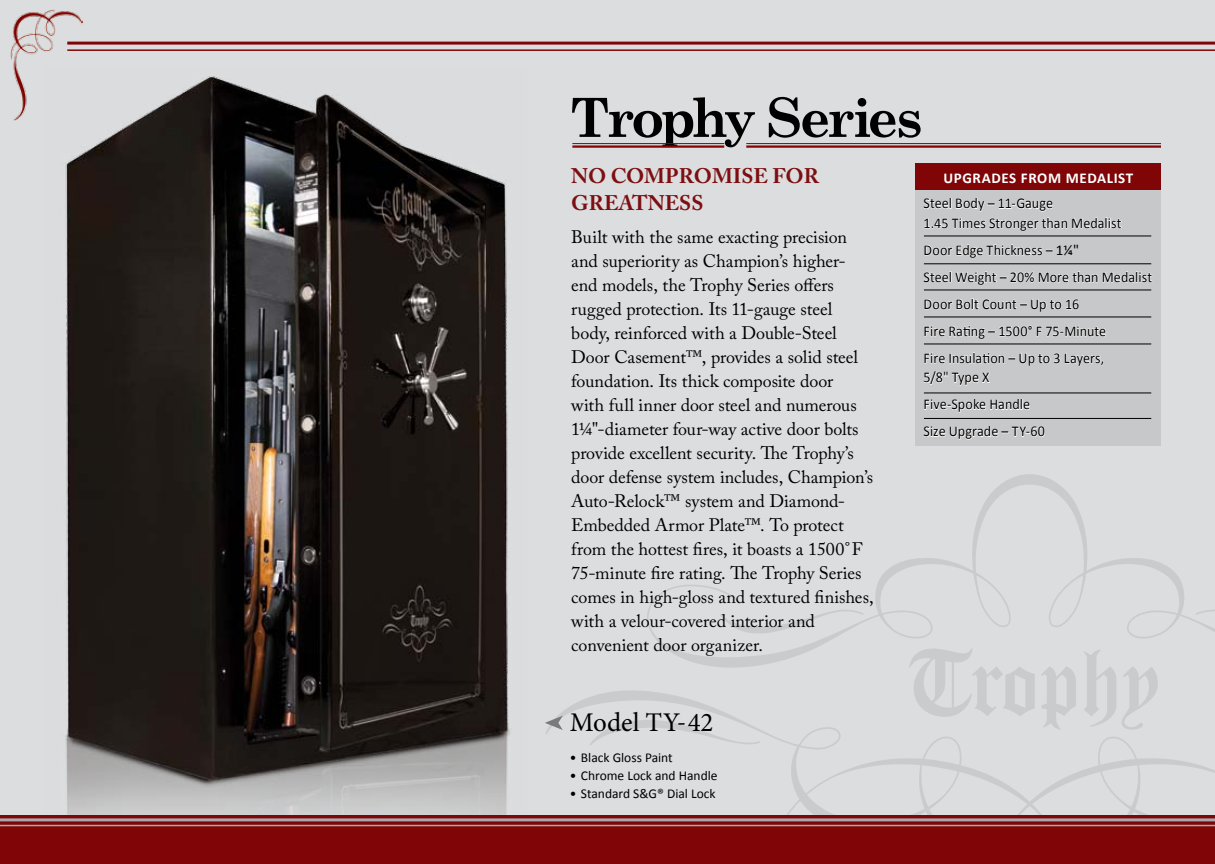
<style>
.page{position:relative;width:1215px;height:864px;background:#dcddde}
.page>*{position:absolute;margin:0;border:0;box-sizing:border-box;transform-origin:0 0}
.t1{font:700 54px "Century Schoolbook";letter-spacing:-.06em;color:#000}
.t2{font:27px "Minion Pro";color:#000}
.t3{font:700 21px/27px "Adobe Caslon Pro";color:#7d0e11}
.t4{font:18px/24px "Adobe Caslon Pro";letter-spacing:-.005em;color:#000}
.t5{font:15px/27px "Calibri";color:#000;scale:.94 1}
.t6{font:700 15px "Calibri";letter-spacing:.04em;color:#fff}
.t7{font:13.5px "Calibri";color:#000}
</style>
<div class="page">
<img style="left:10px;top:9px;width:73px;height:112px">
<svg style="left:546px;top:690px;width:669px;height:125px"></svg>
<svg style="left:647px;top:474px;width:568px;height:194px"></svg>
<svg style="left:590px;top:719px;width:170px;height:26px"></svg>
<svg style="left:909px;top:648px;width:126px;height:69px"></svg>
<svg style="left:1041px;top:666px;width:35px;height:64px"></svg>
<svg style="left:1083px;top:650px;width:33px;height:77px"></svg>
<svg style="left:1122px;top:666px;width:36px;height:64px"></svg>
<img style="left:45px;top:68px;width:465px;height:747px">
<svg style="left:545px;top:716px;width:18px;height:14px"></svg>
<hr style="left:746px;top:143px;width:415px;height:1px;background:#800507">
<hr style="left:746px;top:145px;width:415px;height:3px;background:#800507">
<hr style="left:572px;top:143px;width:152px;height:1px;background:#800507">
<hr style="left:572px;top:145px;width:152px;height:3px;background:#800507">
<div style="left:915px;top:171px;width:246px;height:275px;background:#c7c8ca"></div>
<div style="left:915px;top:164px;width:246px;height:26px;background:#800507"></div>
<svg style="left:924px;top:198px;width:129px;height:14px"></svg>
<svg style="left:925px;top:218px;width:196px;height:13px"></svg>
<svg style="left:925px;top:245px;width:128px;height:13px"></svg>
<svg style="left:924px;top:272px;width:228px;height:13px"></svg>
<svg style="left:925px;top:299px;width:154px;height:13px"></svg>
<svg style="left:925px;top:326px;width:181px;height:13px"></svg>
<svg style="left:925px;top:353px;width:179px;height:13px"></svg>
<svg style="left:924px;top:372px;width:65px;height:14px"></svg>
<svg style="left:925px;top:399px;width:105px;height:13px"></svg>
<svg style="left:924px;top:426px;width:121px;height:13px"></svg>
<hr style="left:924px;top:236px;width:227px;height:1px;background:#000">
<hr style="left:924px;top:264px;width:227px;height:1px;background:#000">
<hr style="left:924px;top:290px;width:227px;height:1px;background:#000">
<hr style="left:924px;top:317px;width:227px;height:1px;background:#000">
<hr style="left:924px;top:344px;width:227px;height:1px;background:#000">
<hr style="left:924px;top:393px;width:227px;height:1px;background:#000">
<hr style="left:924px;top:418px;width:227px;height:1px;background:#000">
<div style="left:0;top:815px;width:1215px;height:49px;background:#800507"></div>
<hr style="left:67px;top:42px;width:1148px;height:3px;background:#800507">
<hr style="left:67px;top:49px;width:1148px;height:2px;background:#800507">
<hr style="left:0;top:818px;width:1215px;height:3px;background:#a7a9ac">
<hr style="left:0;top:825px;width:1215px;height:1px;background:#a7a9ac">
<h1 class="t1" style="left:570px;top:85px;width:354px">Trophy Series</h1>
<p class="t3" style="left:571px;top:162px;width:249px">NO COMPROMISE FOR<br>GREATNESS</p>
<p class="t4" style="left:571px;top:225px;width:304px">Built with the same exacting precision and superiority as Champion’s higher&shy;end models, the Trophy Series offers rugged protection. Its 11-gauge steel body, reinforced with a Double-Steel Door Casement™, provides a solid steel foundation. Its thick composite door<br>with full inner door steel and numerous 1¼"-diameter four-way active door bolts provide excellent security. The Trophy’s door defense system includes, Champion’s Auto-Relock™ system and Diamond-Embedded Armor Plate™. To protect from the hottest fires, it boasts a 1500°F 75-minute fire rating. The Trophy Series comes in high-gloss and textured finishes, with a velour-covered interior and convenient door organizer.</p>
<p class="t6" style="left:944px;top:168px;width:191px">UPGRADES FROM MEDALIST</p>
<p class="t5" style="left:924px;top:194px;width:212px;line-height:19.5px">Steel Body – 11-Gauge<br>1.45 Times Stronger than Medalist</p>
<p class="t5" style="left:924px;top:236px;width:245px">Door Edge Thickness – 1¼"<br>Steel Weight – 20% More than Medalist<br>Door Bolt Count – Up to 16<br>Fire Rating – 1500° F 75-Minute<br>Fire Insulation – Up to 3 Layers,</p>
<p class="t5" style="left:924px;top:364px;width:131px">5/8" Type X<br>Five-Spoke Handle<br>Size Upgrade – TY-60</p>
<h2 class="t2" style="left:570px;top:705px;width:145px">Model TY-42</h2>
<p class="t7" style="left:570px;top:749px;width:105px">• Black Gloss Paint</p>
<p class="t7" style="left:570px;top:767px;width:149px">• Chrome Lock and Handle</p>
<p class="t7" style="left:570px;top:785px;width:148px">• Standard S&amp;G® Dial Lock</p>
</div>
